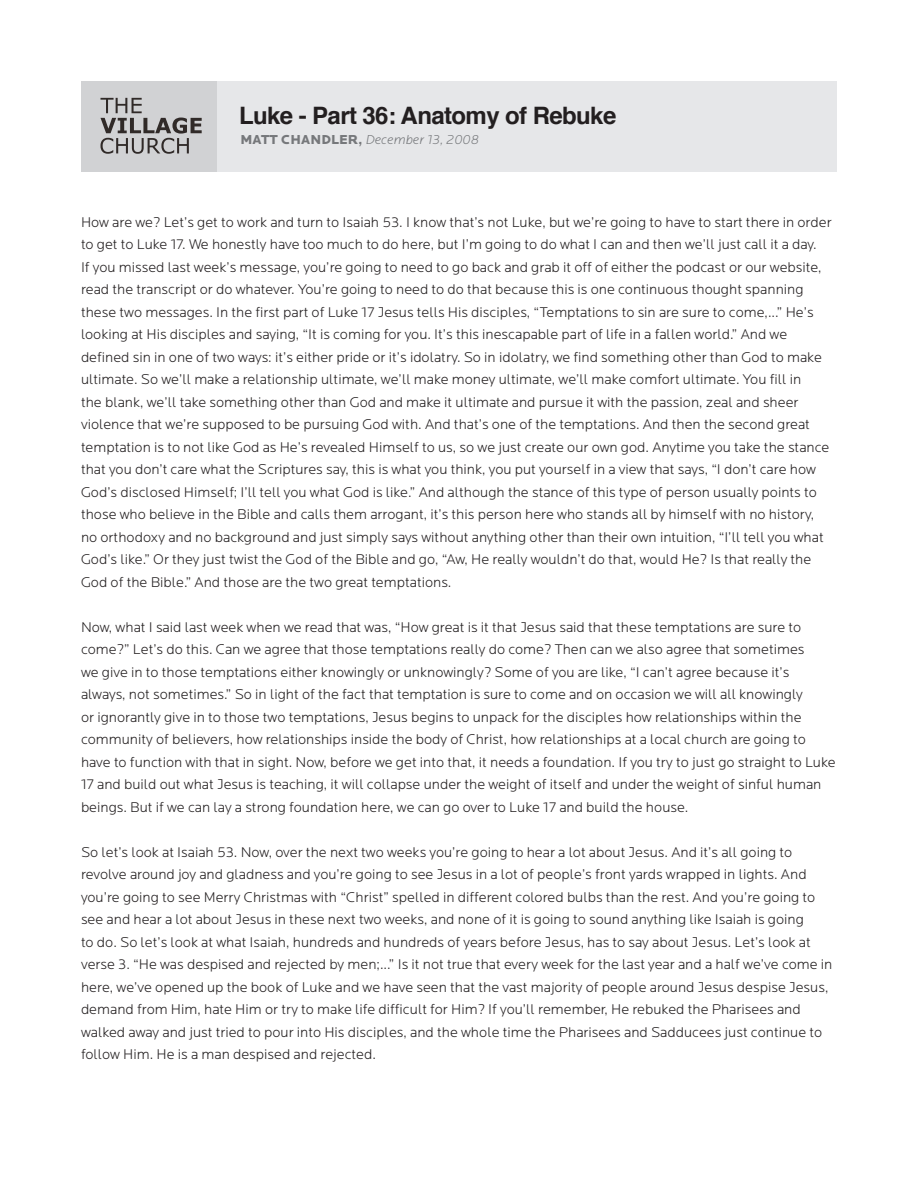
<style>
.page{position:relative;width:918px;height:1188px;background:#fff}
.page>*{position:absolute;margin:0;border:0;box-sizing:border-box;transform-origin:0 0}
.t1{font:700 24px "Helvetica";letter-spacing:-.025em;color:#231f20}
.t2{font:300 14.7px/22.5px "Locator";color:#231f20}
.t3{font:italic 300 13.5px "Locator";letter-spacing:.01em;color:#76787b}
.s1{font-weight:900;font-style:normal}
.s2{font-weight:700;font-style:normal}
</style>
<div class="page">
<div style="left:81px;top:81px;width:756px;height:90px;background:#e6e7e9"></div>
<div style="left:81px;top:81px;width:135px;height:90px;background:#d1d2d4"></div>
<svg style="left:100px;top:98px;width:102px;height:56px"></svg>
<p class="t1" style="left:239px;top:96px;width:379px">Luke - Part 36: Anatomy of Rebuke</p>
<p class="t3" style="left:240px;top:132px;width:240px"><span class="s1">MATT CHANDLER</span><span class="s2">,</span> December 13, 2008</p>
<p class="t2" style="left:81px;top:211px;width:752px">How are we? Let’s get to work and turn to Isaiah 53. I know that’s not Luke, but we’re going to have to start there in order to get to Luke 17. We honestly have too much to do here, but I’m going to do what I can and then we’ll just call it a day.<br>If you missed last week’s message, you’re going to need to go back and grab it off of either the podcast or our website, read the transcript or do whatever. You’re going to need to do that because this is one continuous thought spanning these two messages. In the first part of Luke 17 Jesus tells His disciples, “Temptations to sin are sure to come,...” He’s looking at His disciples and saying, “It is coming for you. It’s this inescapable part of life in a fallen world.” And we defined sin in one of two ways: it’s either pride or it’s idolatry. So in idolatry, we find something other than God to make ultimate. So we’ll make a relationship ultimate, we’ll make money ultimate, we’ll make comfort ultimate. You fill in<br>the blank, we’ll take something other than God and make it ultimate and pursue it with the passion, zeal and sheer violence that we’re supposed to be pursuing God with. And that’s one of the temptations. And then the second great temptation is to not like God as He’s revealed Himself to us, so we just create our own god. Anytime you take the stance that you don’t care what the Scriptures say, this is what you think, you put yourself in a view that says, “I don’t care how God’s disclosed Himself; I’ll tell you what God is like.” And although the stance of this type of person usually points to those who believe in the Bible and calls them arrogant, it’s this person here who stands all by himself with no history, no orthodoxy and no background and just simply says without anything other than their own intuition, “I’ll tell you what God’s like.” Or they just twist the God of the Bible and go, “Aw, He really wouldn’t do that, would He? Is that really the God of the Bible.” And those are the two great temptations.</p>
<p class="t2" style="left:81px;top:616px;width:756px">Now, what I said last week when we read that was, “How great is it that Jesus said that these temptations are sure to come?” Let’s do this. Can we agree that those temptations really do come? Then can we also agree that sometimes<br>we give in to those temptations either knowingly or unknowingly? Some of you are like, “I can’t agree because it’s always, not sometimes.” So in light of the fact that temptation is sure to come and on occasion we will all knowingly<br>or ignorantly give in to those two temptations, Jesus begins to unpack for the disciples how relationships within the community of believers, how relationships inside the body of Christ, how relationships at a local church are going to have to function with that in sight. Now, before we get into that, it needs a foundation. If you try to just go straight to Luke 17 and build out what Jesus is teaching, it will collapse under the weight of itself and under the weight of sinful human beings. But if we can lay a strong foundation here, we can go over to Luke 17 and build the house.</p>
<p class="t2" style="left:81px;top:841px;width:753px">So let’s look at Isaiah 53. Now, over the next two weeks you’re going to hear a lot about Jesus. And it’s all going to revolve around joy and gladness and you’re going to see Jesus in a lot of people’s front yards wrapped in lights. And you’re going to see Merry Christmas with “Christ” spelled in different colored bulbs than the rest. And you’re going to see and hear a lot about Jesus in these next two weeks, and none of it is going to sound anything like Isaiah is going<br>to do. So let’s look at what Isaiah, hundreds and hundreds of years before Jesus, has to say about Jesus. Let’s look at verse 3. “He was despised and rejected by men;...” Is it not true that every week for the last year and a half we’ve come in here, we’ve opened up the book of Luke and we have seen that the vast majority of people around Jesus despise Jesus, demand from Him, hate Him or try to make life difficult for Him? If you’ll remember, He rebuked the Pharisees and walked away and just tried to pour into His disciples, and the whole time the Pharisees and Sadducees just continue to follow Him. He is a man despised and rejected.</p>
</div>
